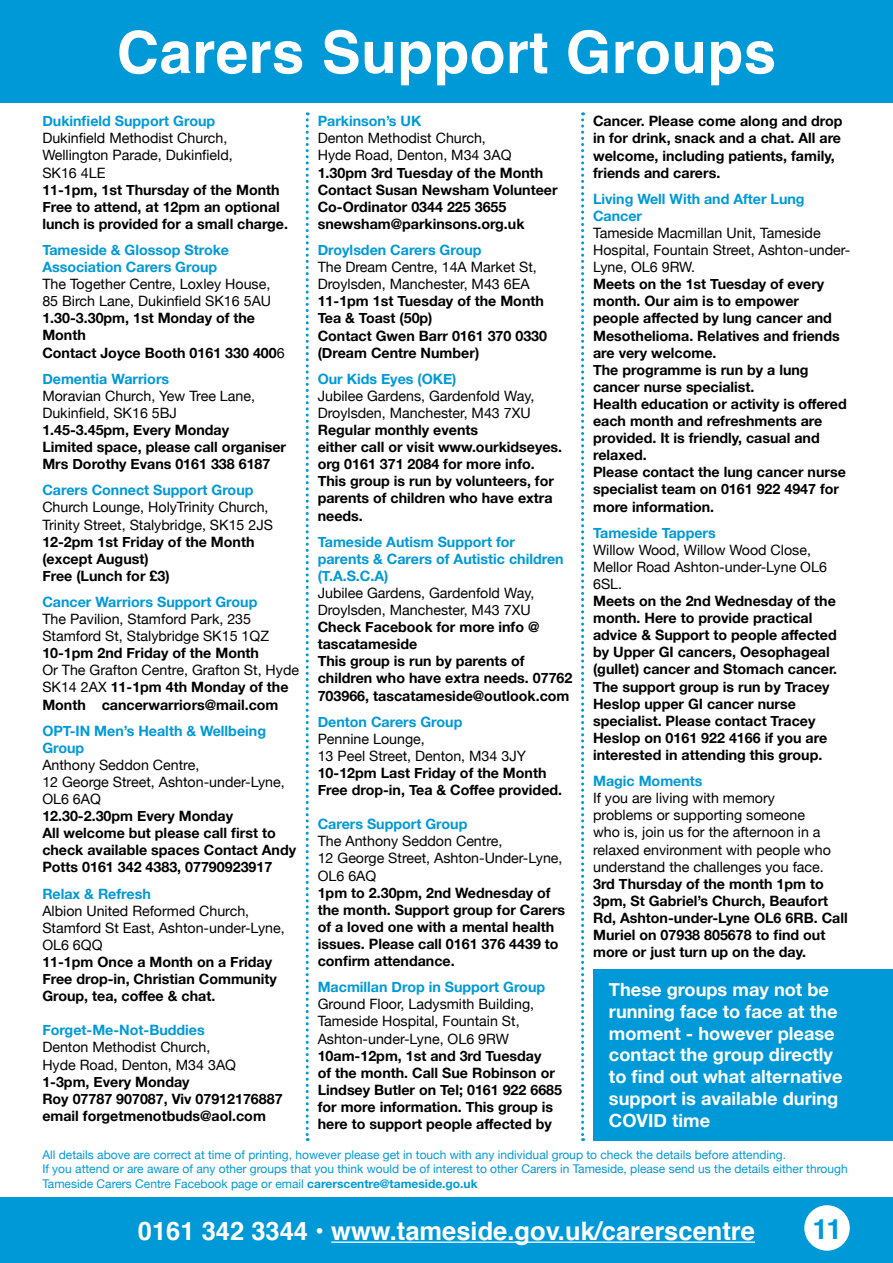
<style>
.page{position:relative;width:893px;height:1263px;background:#fff}
.page>*{position:absolute;margin:0;border:0;box-sizing:border-box;transform-origin:0 0}
.t1{font:700 58.5px "Helvetica";letter-spacing:.01em;color:#fff}
.t2{font:700 28.05px "Helvetica";color:#0099d8}
.t3{font:700 25.5px "Helvetica";color:#fff}
.t4{font:700 18.3px/21.9px "Helvetica Neue";color:#fff}
.t5{font:700 14.25px/17.1px "Helvetica Neue";color:#000}
.t6{font:14.25px/17.1px "Helvetica Neue";color:#000}
.t7{font:700 14.25px/17.1px "Helvetica Neue";color:#0099d8}
.t8{font:12px/14.4px "Helvetica Neue";color:#0099d8}
.s1{font-weight:400}
.s2{font-family:"Helvetica Neue East A";font-weight:700}
</style>
<div class="page">
<div style="left:0;top:0;width:893px;height:102px;background:#0099d8"></div>
<div style="left:0;top:1198px;width:893px;height:65px;background:#0099d8"></div>
<hr style="left:331px;top:1241px;width:424px;height:2px;background:#fff">
<svg style="left:306px;top:112px;width:3px;height:1029px"></svg>
<svg style="left:581px;top:112px;width:3px;height:1029px"></svg>
<div style="left:804px;top:1205px;width:46px;height:46px;background:#fff;border-radius:50%"></div>
<div style="left:593px;top:969px;width:300px;height:172px;background:#0099d8"></div>
<h1 class="t1" style="left:117px;top:5px;width:661px">Carers Support Groups</h1>
<p class="t7" style="left:42px;top:113px;width:174px">Dukinfield Support Group</p>
<p class="t6" style="left:42px;top:131px;width:192px">Dukinfield Methodist Church,<br>Wellington Parade, Dukinfield,<br>SK16 4LE</p>
<p class="t5" style="left:42px;top:181px;width:247px">11-1pm, 1st Thursday of the Month<br>Free to attend, at 12pm an optional lunch is provided for a small charge.</p>
<p class="t7" style="left:42px;top:242px;width:188px">Tameside &amp; Glossop Stroke<br>Association Carers Group</p>
<p class="t6" style="left:42px;top:276px;width:230px">The Together Centre, Loxley House,<br>85 Birch Lane, Dukinfield SK16 5AU</p>
<p class="t5" style="left:42px;top:310px;width:244px">1.30-3.30pm, 1st Monday of the<br>Month<br>Contact Joyce Booth 0161 330 400<span class="s1">6</span></p>
<p class="t7" style="left:42px;top:370px;width:128px">Dementia Warriors</p>
<p class="t6" style="left:42px;top:388px;width:214px">Moravian Church, Yew Tree Lane,<br>Dukinfield, SK16 5BJ</p>
<p class="t5" style="left:42px;top:422px;width:245px">1.45-3.45pm, Every Monday<br>Limited space, please call organiser<br>Mrs Dorothy Evans 0161 338 6187</p>
<p class="t7" style="left:42px;top:482px;width:213px">Carers Connect Support Group</p>
<p class="t6" style="left:42px;top:500px;width:232px">Church Lounge, HolyTrinity Church,<br>Trinity Street, Stalybridge, SK15 2JS</p>
<p class="t5" style="left:42px;top:533px;width:214px">12-2pm 1st Friday of the Month (except August)<br>Free (Lunch for £3)</p>
<p class="t7" style="left:42px;top:594px;width:217px">Cancer Warriors Support Group</p>
<p class="t6" style="left:42px;top:611px;width:228px">The Pavilion, Stamford Park, 235<br>Stamford St, Stalybridge SK15 1QZ</p>
<p class="t5" style="left:42px;top:645px;width:218px">10-1pm 2nd Friday of the Month</p>
<p class="t5" style="left:42px;top:662px;width:258px"><span class="s1">Or The Grafton Centre, Grafton St, Hyde<br>SK14 2AX</span> 11-1pm 4th Monday of the<br>Month cancerwarriors@mail.com</p>
<p class="t7" style="left:42px;top:722px;width:225px">OPT-IN Men’s Health &amp; Wellbeing<br>Group</p>
<p class="t6" style="left:42px;top:757px;width:244px">Anthony Seddon Centre,<br>12 George Street, Ashton-under-Lyne,<br>OL6 6AQ</p>
<p class="t5" style="left:42px;top:808px;width:255px">12.30-2.30pm Every Monday<br>All welcome but please call first to check available spaces Contact Andy Potts 0161 342 4383, 07790923917</p>
<p class="t7" style="left:42px;top:885px;width:110px">Relax &amp; Refresh</p>
<p class="t6" style="left:42px;top:903px;width:244px">Albion United Reformed Church,<br>Stamford St East, Ashton-under-Lyne,<br>OL6 6QQ</p>
<p class="t5" style="left:42px;top:954px;width:236px">11-1pm Once a Month on a Friday<br>Free drop-in, Christian Community<br>Group, tea, coffee &amp; chat.</p>
<p class="t7" style="left:42px;top:1022px;width:164px">Forget-Me-Not-Buddies</p>
<p class="t6" style="left:42px;top:1040px;width:195px">Denton Methodist Church,<br>Hyde Road, Denton, M34 3AQ</p>
<p class="t5" style="left:42px;top:1073px;width:242px">1-3pm, Every Monday<br>Roy 07787 907087, Viv 07912176887 email forgetmenotbuds@aol.com</p>
<p class="t7" style="left:318px;top:113px;width:105px">Parkinson’s UK</p>
<p class="t6" style="left:318px;top:131px;width:195px">Denton Methodist Church,<br>Hyde Road, Denton, M34 3AQ</p>
<p class="t5" style="left:318px;top:164px;width:241px">1.30pm 3rd Tuesday of the Month<br>Contact Susan Newsham Volunteer<br>Co-Ordinator 0344 225 3655 snewsham@parkinsons.org.uk</p>
<p class="t7" style="left:318px;top:242px;width:165px">Droylsden Carers Group</p>
<p class="t6" style="left:318px;top:259px;width:221px">The Dream Centre, 14A Market St,<br>Droylsden, Manchester, M43 6EA</p>
<p class="t5" style="left:318px;top:293px;width:231px">11-1pm 1st Tuesday of the Month<br>Tea &amp; Toast (50p)<br>Contact Gwen Barr 0161 370 0330 (Dream Centre Number)</p>
<p class="t7" style="left:318px;top:370px;width:140px">Our Kids Eyes (OKE)</p>
<p class="t6" style="left:318px;top:388px;width:218px">Jubilee Gardens, Gardenfold Way,<br>Droylsden, Manchester, M43 7XU</p>
<p class="t5" style="left:318px;top:422px;width:246px">Regular monthly events<br>either call or visit www.ourkidseyes. org 0161 371 2084 for more info.<br>This group is run by volunteers, for parents of children who have extra needs.</p>
<p class="t7" style="left:318px;top:533px;width:247px">Tameside Autism Support for parents &amp; Carers of Autistic children (T.A.S.C.A)</p>
<p class="t6" style="left:318px;top:585px;width:218px">Jubilee Gardens, Gardenfold Way,<br>Droylsden, Manchester, M43 7XU</p>
<p class="t5" style="left:318px;top:619px;width:256px">Check Facebook for more info @ tascatameside<br>This group is run by parents of children who have extra needs. 07762<br>703966, tascatameside@outlook.com</p>
<p class="t7" style="left:318px;top:713px;width:146px">Denton Carers Group</p>
<p class="t6" style="left:318px;top:731px;width:210px">Pennine Lounge,<br>13 Peel Street, Denton, M34 3JY</p>
<p class="t5" style="left:318px;top:765px;width:246px">10-12pm Last Friday of the Month<br>Free drop-in, Tea &amp; Coffee provided.</p>
<p class="t7" style="left:318px;top:816px;width:151px">Carers Support Group</p>
<p class="t6" style="left:318px;top:833px;width:246px">The Anthony Seddon Centre,<br>12 George Street, Ashton-Under-Lyne,<br>OL6 6AQ</p>
<p class="t5" style="left:318px;top:884px;width:249px">1pm to 2.30pm, 2nd Wednesday of the month. Support group for Carers of a loved one with a mental health issues. Please call 0161 376 4439 to confirm attendance.</p>
<p class="t7" style="left:318px;top:979px;width:229px">Macmillan Drop in Support Group</p>
<p class="t6" style="left:318px;top:996px;width:218px">Ground Floor, Ladysmith Building,<br>Tameside Hospital, Fountain St,<br>Ashton-under-Lyne, OL6 9RW</p>
<p class="t5" style="left:318px;top:1047px;width:246px">10am-12pm, 1st and 3rd Tuesday<br>of the month. Call Sue Robinson or Lindsey Butler on Tel; 0161 922 6685 for more information. This group is here to support people affected by</p>
<p class="t5" style="left:593px;top:113px;width:251px">Cancer. Please come along and drop in for drink, snack and a chat. All are welcome, including patients, family, friends and carers.</p>
<p class="t7" style="left:593px;top:190px;width:213px">Living Well With and After Lung<br>Cancer</p>
<p class="t6" style="left:593px;top:225px;width:259px">Tameside Macmillan Unit, Tameside<br>Hospital, Fountain Street, Ashton-under-<br>Lyne, OL6 9RW.</p>
<p class="t5" style="left:593px;top:276px;width:255px">Meets on the 1st Tuesday of every month. Our aim is to empower people affected by lung cancer and<br>Mesothelioma. Relatives and friends are very welcome.<br>The programme is run by a lung cancer nurse specialist.<br>Health education or activity is offered each month and refreshments are provided. It is friendly, casual and relaxed.<br>Please contact the lung cancer nurse specialist team on 0161 922 4947 for more information.</p>
<p class="t7" style="left:593px;top:524px;width:124px">Tameside Tappers</p>
<p class="t6" style="left:593px;top:542px;width:235px">Willow Wood, Willow Wood Close,<br>Mellor Road Ashton-under-Lyne OL6<br>6SL.</p>
<p class="t5" style="left:593px;top:593px;width:246px">Meets on the 2nd Wednesday of the month. Here to provide practical advice &amp; Support to people affected by Upper GI cancers, Oesophageal (gullet) cancer and Stomach cancer.<br>The support group is run by Tracey Heslop upper GI cancer nurse specialist. Please contact Tracey Heslop on 0161 922 4166 if you are interested in attending this group.</p>
<p class="t7" style="left:593px;top:773px;width:111px">Magic Moments</p>
<p class="t6" style="left:593px;top:790px;width:239px">If you are living with memory problems or supporting someone who is, join us for the afternoon in a relaxed environment with people who understand the challenges you face.</p>
<p class="t5" style="left:593px;top:875px;width:256px">3rd Thursday of the month 1pm to 3pm, St Gabriel’s Church, Beaufort Rd, Ashton-under-Lyne OL6 6RB. Call Muriel on 07938 805678 to find out more or just turn up on the day.</p>
<p class="t4" style="left:609px;top:979px;width:235px">These groups may not be running face to face at the moment - however please contact the group directly to find out what alternative support is available during<br>COVID time</p>
<p class="t8" style="left:42px;top:1148px;width:807px">All details above are correct at time of printing, however please get in touch with any individual group to check the details before attending.<br>If you attend or are aware of any other groups that you think would be of interest to other Carers in Tameside, please send us the details either through<br>Tameside Carers Centre Facebook page or email <span class="s2">carerscentre@tameside.go.uk</span></p>
<h3 class="t3" style="left:138px;top:1211px;width:619px">0161 342 3344 • www.tameside.gov.uk/carerscentre</h3>
<h2 class="t2" style="left:812px;top:1206px;width:31px">11</h2>
</div>
